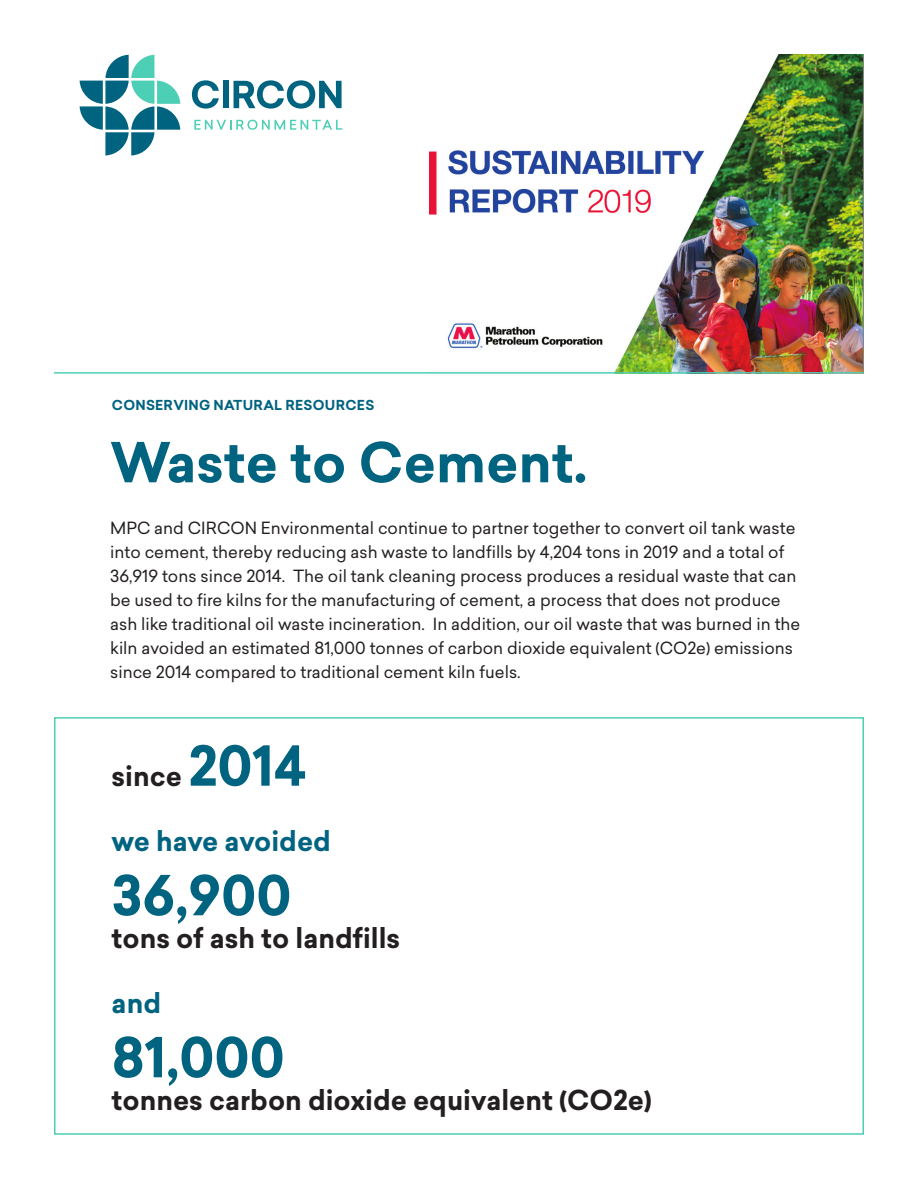
<style>
.page{position:relative;width:918px;height:1188px;background:#fff}
.page>*{position:absolute;margin:0;border:0;box-sizing:border-box;transform-origin:0 0}
.t1{font:700 54px "Sailec";color:#006380}
.t2{font:700 27px "Sailec";color:#231f20}
.t3{font:700 27px "Sailec";color:#006380}
.t4{font:16.5px/24px "Sailec";color:#231f20}
.t5{font:700 13.5px "Sailec";letter-spacing:.02em;color:#006380}
.s1{font-size:54px;color:#006380}
</style>
<div class="page">
<div style="left:54px;top:717px;width:810px;height:418px;border:2px solid #4dcfb5"></div>
<svg style="left:80px;top:55px;width:100px;height:101px"></svg>
<div style="left:223px;top:81px;width:5px;height:27px;background:#006380"></div>
<svg style="left:192px;top:80px;width:27px;height:29px"></svg>
<svg style="left:234px;top:80px;width:108px;height:29px"></svg>
<svg style="left:194px;top:120px;width:148px;height:10px"></svg>
<img style="left:430px;top:55px;width:434px;height:317px">
<hr style="left:54px;top:372px;width:810px;height:2px;background:#4dcfb5">
<p class="t5" style="left:112px;top:396px;width:264px">CONSERVING NATURAL RESOURCES</p>
<p class="t1" style="left:110px;top:424px;width:479px">Waste to Cement.</p>
<p class="t4" style="left:110px;top:516px;width:692px">MPC and CIRCON Environmental continue to partner together to convert oil tank waste into cement, thereby reducing ash waste to landfills by 4,204 tons in 2019 and a total of 36,919 tons since 2014. The oil tank cleaning process produces a residual waste that can be used to fire kilns for the manufacturing of cement, a process that does not produce ash like traditional oil waste incineration. In addition, our oil waste that was burned in the kiln avoided an estimated 81,000 tonnes of carbon dioxide equivalent (CO2e) emissions since 2014 compared to traditional cement kiln fuels.</p>
<p class="t2" style="left:112px;top:757px;width:196px">since <span class="s1">2014</span></p>
<p class="t3" style="left:112px;top:821px;width:221px">we have avoided</p>
<p class="t1" style="left:112px;top:857px;width:181px">36,900</p>
<p class="t2" style="left:112px;top:919px;width:290px">tons of ash to landfills</p>
<p class="t3" style="left:112px;top:983px;width:51px">and</p>
<p class="t1" style="left:112px;top:1019px;width:175px">81,000</p>
<p class="t2" style="left:112px;top:1081px;width:542px">tonnes carbon dioxide equivalent (CO2e)</p>
</div>
